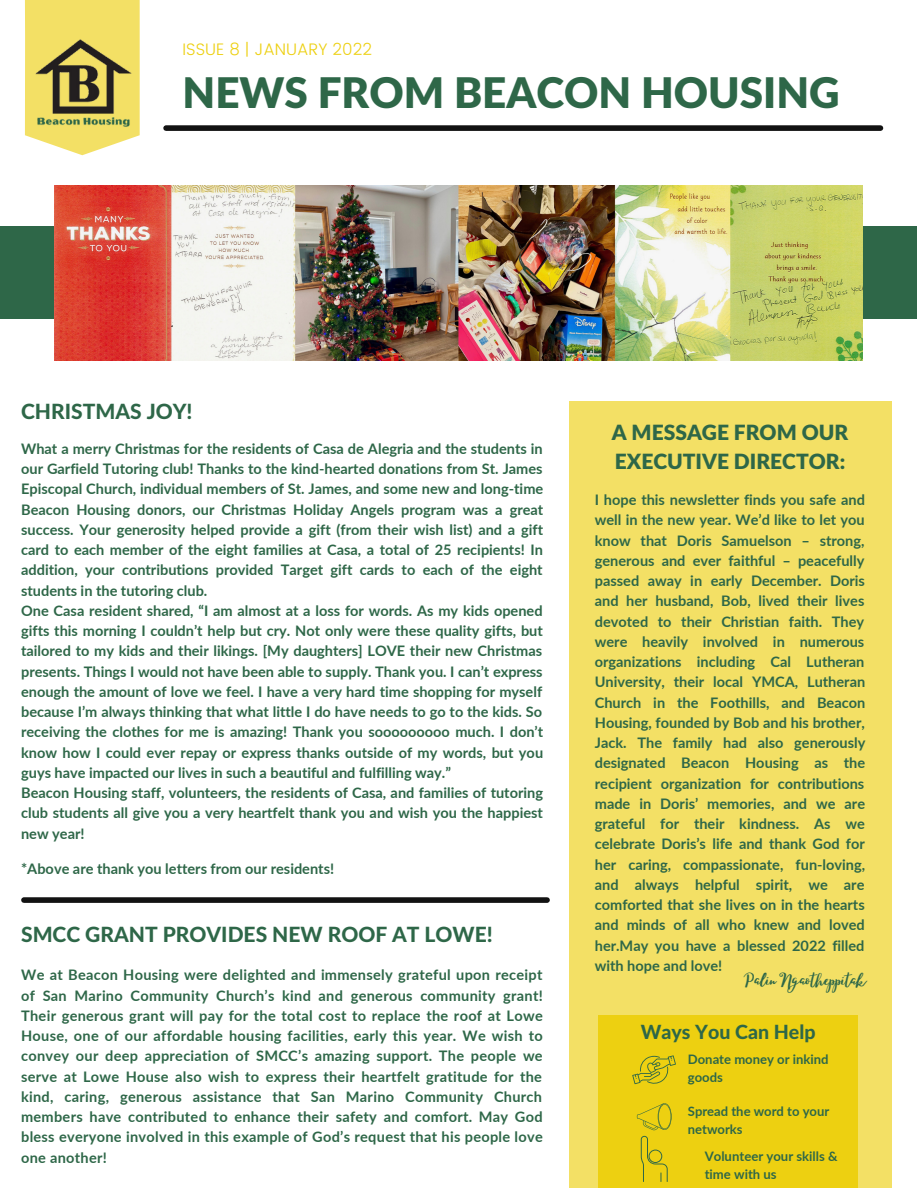
<style>
.page{position:relative;width:918px;height:1188px;background:#fff}
.page>*{position:absolute;margin:0;border:0;box-sizing:border-box;transform-origin:0 0}
.t1{font:900 42.15px "Lato Latin";color:#2e6748}
.t2{font:22.2px "Lucky Dip Caitlin";color:#2e6748}
.t3{font:800 21px "Lato Latin";color:#2e6748}
.t4{font:900 21px/29.2px "Lato Latin";color:#2e6748}
.t5{font:800 19.5px "Lato Latin";color:#2e6748}
.t6{font:300 16.65px "Poppins";color:#edd011}
.t7{font:700 14.55px/20.2px "Lato";color:#2e6748;text-align:justify}
.t8{font:700 13.2px/18.1px "Lato";color:#2e6748}
.t9{font:700 13.05px/18px "Lato";color:#2e6748}
</style>
<div class="page">
<svg style="left:25px;top:0;width:115px;height:155px;background:#f4e57d"></svg>
<div style="left:569px;top:401px;width:323px;height:787px;background:#f3e065"></div>
<div style="left:166px;top:125px;width:714px;height:6px;background:#121212"></div>
<div style="left:24px;top:897px;width:523px;height:6px;background:#121212"></div>
<img style="left:32px;top:25px;width:101px;height:105px">
<div style="left:598px;top:1015px;width:260px;height:173px;background:#edd011"></div>
<svg style="left:632px;top:1055px;width:44px;height:30px"></svg>
<svg style="left:637px;top:1103px;width:35px;height:27px"></svg>
<svg style="left:641px;top:1136px;width:27px;height:46px"></svg>
<div style="left:0;top:227px;width:917px;height:92px;background:#2e6748"></div>
<img style="left:55px;top:186px;width:808px;height:174px">
<p class="t6" style="left:183px;top:40px;width:191px">ISSUE 8 | JANUARY 2022</p>
<p class="t1" style="left:183px;top:74px;width:658px">NEWS FROM BEACON HOUSING</p>
<p class="t3" style="left:21px;top:402px;width:173px">CHRISTMAS JOY!</p>
<p class="t7" style="left:21px;top:438px;width:524px">What a merry Christmas for the residents of Casa de Alegria and the students in our Garfield Tutoring club! Thanks to the kind-hearted donations from St. James Episcopal Church, individual members of St. James, and some new and long-time Beacon Housing donors, our Christmas Holiday Angels program was a great success. Your generosity helped provide a gift (from their wish list) and a gift card to each member of the eight families at Casa, a total of 25 recipients! In addition, your contributions provided Target gift cards to each of the eight students in the tutoring club.</p>
<p class="t7" style="left:21px;top:600px;width:524px">One Casa resident shared, “I am almost at a loss for words. As my kids opened gifts this morning I couldn’t help but cry. Not only were these quality gifts, but tailored to my kids and their likings. [My daughters] LOVE their new Christmas presents. Things I would not have been able to supply. Thank you. I can’t express enough the amount of love we feel. I have a very hard time shopping for myself because I’m always thinking that what little I do have needs to go to the kids. So receiving the clothes for me is amazing! Thank you sooooooooo much. I don’t know how I could ever repay or express thanks outside of my words, but you guys have impacted our lives in such a beautiful and fulfilling way.”</p>
<p class="t7" style="left:21px;top:782px;width:523px">Beacon Housing staff, volunteers, the residents of Casa, and families of tutoring club students all give you a very heartfelt thank you and wish you the happiest new year!</p>
<p class="t7" style="left:21px;top:858px;width:315px">*Above are thank you letters from our residents!</p>
<p class="t3" style="left:21px;top:925px;width:473px">SMCC GRANT PROVIDES NEW ROOF AT LOWE!</p>
<p class="t7" style="left:21px;top:965px;width:523px">We at Beacon Housing were delighted and immensely grateful upon receipt of San Marino Community Church’s kind and generous community grant!<br>Their generous grant will pay for the total cost to replace the roof at Lowe House, one of our affordable housing facilities, early this year. We wish to convey our deep appreciation of SMCC’s amazing support. The people we serve at Lowe House also wish to express their heartfelt gratitude for the kind, caring, generous assistance that San Marino Community Church members have contributed to enhance their safety and comfort. May God bless everyone involved in this example of God’s request that his people love one another!</p>
<p class="t4" style="left:612px;top:418px;width:238px">A MESSAGE FROM OUR<br>EXECUTIVE DIRECTOR:</p>
<p class="t7" style="left:595px;top:489px;width:272px">I hope this newsletter finds you safe and well in the new year. We’d like to let you know that Doris Samuelson – strong, generous and ever faithful – peacefully passed away in early December. Doris and her husband, Bob, lived their lives devoted to their Christian faith. They were heavily involved in numerous organizations including Cal Lutheran University, their local YMCA, Lutheran Church in the Foothills, and Beacon Housing, founded by Bob and his brother, Jack. The family had also generously designated Beacon Housing as the recipient organization for contributions made in Doris’ memories, and we are grateful for their kindness. As we celebrate Doris’s life and thank God for her caring, compassionate, fun-loving, and always helpful spirit, we are comforted that she lives on in the hearts and minds of all who knew and loved her.May you have a blessed 2022 filled with hope and love!</p>
<p class="t2" style="left:744px;top:968px;width:124px">PalinNgaotheppitak</p>
<p class="t5" style="left:641px;top:1023px;width:176px">Ways You Can Help</p>
<p class="t9" style="left:688px;top:1050px;width:142px">Donate money or inkind goods</p>
<p class="t9" style="left:688px;top:1102px;width:143px">Spread the word to your networks</p>
<p class="t8" style="left:705px;top:1147px;width:134px">Volunteer your skills &amp; time with us</p>
</div>
